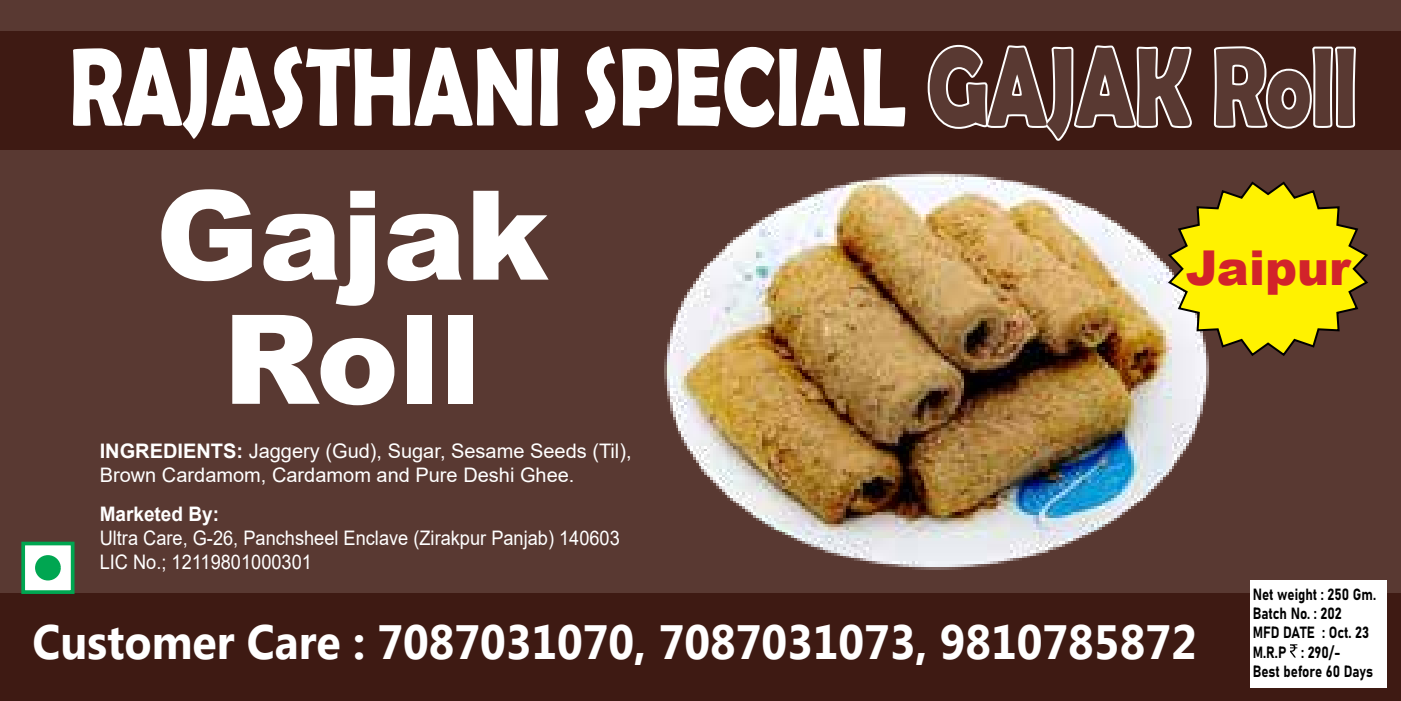
<style>
.page{position:relative;width:1401px;height:701px;background:#fff}
.page>*{position:absolute;margin:0;border:0;box-sizing:border-box;transform-origin:0 0}
.t1{font:900 124px/124px "Arial";color:#fff;text-align:center}
.t2{font:700 112px "Berlin Sans FB Demi";color:#fff;scale:.76 1}
.t3{font:700 48px "Microsoft New Tai Lue";color:#fff;scale:.93 1}
.t4{font:900 48px "Arial";color:#d2232a}
.t5{font:20px/24px "Arial";color:#fff}
.t6{font:20px/24px "Arial";color:#fff;scale:.91 1}
.t7{font:700 20px "Arial";color:#fff;scale:.95 1}
.t8{font:16px/19.2px "Bahnschrift";color:#000;scale:.84 1}
.s1{font-weight:700}
</style>
<div class="page">
<div style="left:0;top:0;width:1400px;height:700px;background:#593932"></div>
<div style="left:0;top:31px;width:1400px;height:119px;background:#3e1a13"></div>
<div style="left:0;top:593px;width:1400px;height:107px;background:#3e1a13"></div>
<div style="left:1249px;top:579px;width:137px;height:108px;background:#fff"></div>
<svg style="left:1290px;top:644px;width:7px;height:13px"></svg>
<img style="left:664px;top:171px;width:544px;height:397px">
<svg style="left:1166px;top:180px;width:202px;height:177px"></svg>
<div style="left:21px;top:541px;width:53px;height:52px;background:#fff;border:4px solid #00a651"></div>
<div style="left:35px;top:554px;width:26px;height:26px;background:#00a651;border:4px solid #00a651;border-radius:50%"></div>
<h2 class="t2" style="left:69px;top:22px;width:1695px">RAJASTHANI SPECIAL GAJAK Roll</h2>
<h1 class="t1" style="left:156px;top:169px;width:394px">Gajak<br>Roll</h1>
<p class="t5" style="left:100px;top:438px;width:533px"><span class="s1">INGREDIENTS:</span> Jaggery (Gud), Sugar, Sesame Seeds (Til),<br>Brown Cardamom, Cardamom and Pure Deshi Ghee.</p>
<p class="t7" style="left:100px;top:499px;width:127px">Marketed By:</p>
<p class="t6" style="left:100px;top:525px;width:573px">Ultra Care, G-26, Panchsheel Enclave (Zirakpur Panjab) 140603<br>LIC No.; 12119801000301</p>
<h3 class="t4" style="left:1185px;top:233px;width:166px">Jaipur</h3>
<h3 class="t3" style="left:32px;top:614px;width:1253px">Customer Care : 7087031070, 7087031073, 9810785872</h3>
<p class="t8" style="left:1252px;top:583px;width:148px">Net weight : 250 Gm.<br>Batch No. : 202<br>MFD DATE : Oct. 23<br>M.R.P : 290/-<br>Best before 60 Days</p>
</div>
